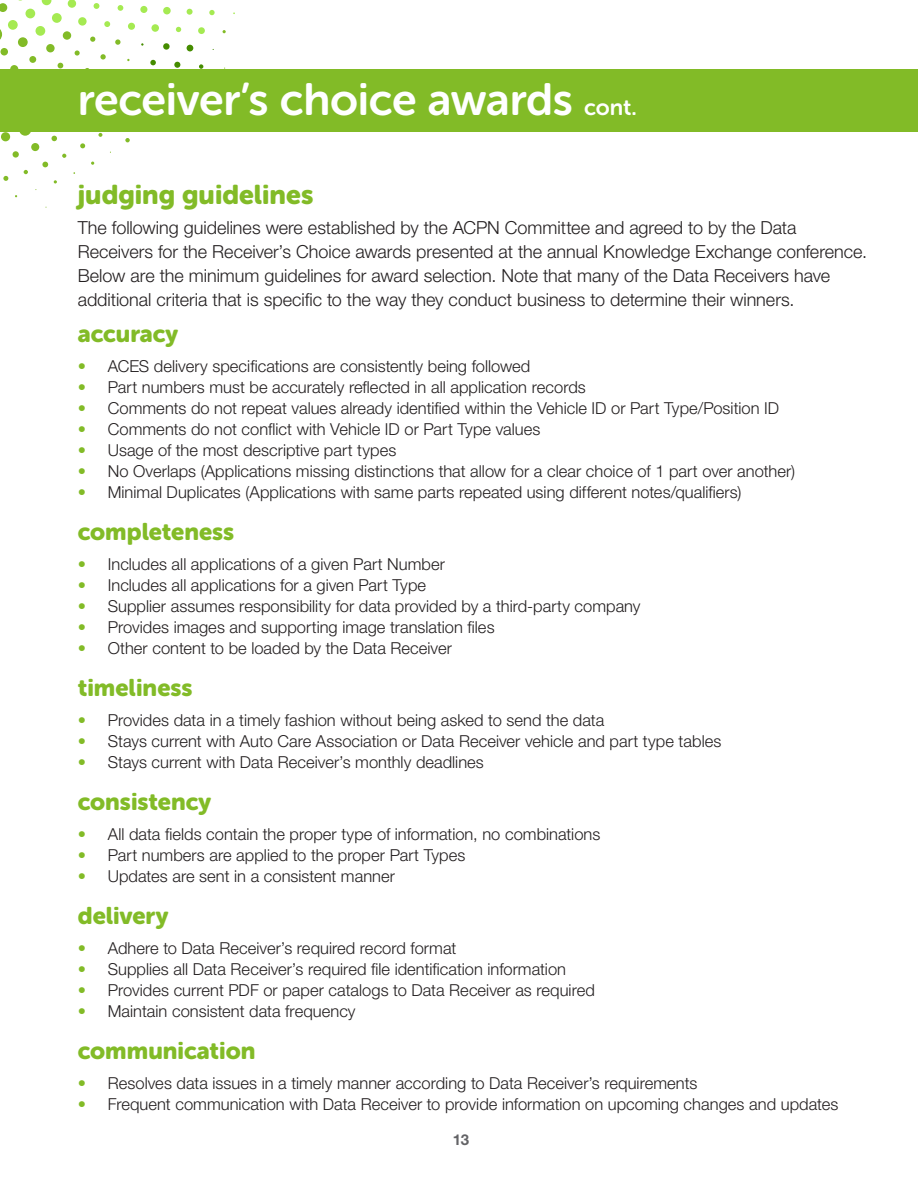
<style>
.page{position:relative;width:918px;height:1188px;background:#fff}
.page>*{position:absolute;margin:0;border:0;box-sizing:border-box;transform-origin:0 0}
.t1{font:45px "Museo Sans Rounded 700";letter-spacing:-.01em;color:#fff}
.body_copy{font:27px "Museo Sans Rounded 900";color:#82bb27}
.body_copy-2{font:24px "Museo Sans Rounded 900";color:#82bb27}
.body_copy-3{font:300 18px/24px "Helvetica Neue LT Std";color:#231f20}
.body_copy-4{font:300 16.5px "Helvetica Neue LT Std";color:#231f20}
.t2{font:700 15px "Helvetica Neue LT Std";color:#636366}
.s1{font-size:22.5px}
.s2{color:#82bb27}
</style>
<div class="page">
<div style="left:8px;top:20px;width:10px;height:10px;background:#a5ea52;border-radius:50%"></div>
<svg style="left:0;top:29px;width:2px;height:11px"></svg>
<svg style="left:52px;top:13px;width:10px;height:10px"></svg>
<div style="left:36px;top:26px;width:9px;height:10px;background:#a5ea52;border-radius:50%"></div>
<div style="left:18px;top:37px;width:10px;height:10px;background:#82bb27;border-radius:50%"></div>
<div style="left:0;top:48px;width:8px;height:8px;background:#82bb27;border-radius:50%"></div>
<svg style="left:94px;top:3px;width:5px;height:6px"></svg>
<div style="left:78px;top:17px;width:9px;height:9px;background:#a5ea52;border-radius:50%"></div>
<div style="left:63px;top:31px;width:8px;height:9px;background:#82bb27;border-radius:50%"></div>
<div style="left:46px;top:44px;width:9px;height:8px;background:#82bb27;border-radius:50%"></div>
<div style="left:29px;top:56px;width:7px;height:7px;background:#82bb27;border-radius:50%"></div>
<div style="left:10px;top:65px;width:8px;height:8px;background:#82bb27;border-radius:50%"></div>
<svg style="left:118px;top:5px;width:5px;height:6px"></svg>
<svg style="left:104px;top:21px;width:6px;height:6px"></svg>
<svg style="left:90px;top:37px;width:5px;height:5px"></svg>
<svg style="left:75px;top:50px;width:5px;height:6px"></svg>
<svg style="left:58px;top:63px;width:5px;height:5px"></svg>
<div style="left:140px;top:6px;width:7px;height:7px;background:#a5ea52;border-radius:50%"></div>
<div style="left:128px;top:23px;width:7px;height:7px;background:#a5ea52;border-radius:50%"></div>
<svg style="left:115px;top:39px;width:6px;height:6px"></svg>
<svg style="left:100px;top:54px;width:6px;height:6px"></svg>
<div style="left:163px;top:7px;width:8px;height:7px;background:#a5ea52;border-radius:50%"></div>
<div style="left:151px;top:24px;width:8px;height:8px;background:#a5ea52;border-radius:50%"></div>
<div style="left:19px;top:124px;width:12px;height:12px;background:#82bb27;border-radius:50%"></div>
<div style="left:1px;top:132px;width:9px;height:9px;background:#82bb27;border-radius:50%"></div>
<svg style="left:187px;top:9px;width:6px;height:6px"></svg>
<svg style="left:176px;top:27px;width:5px;height:5px"></svg>
<svg style="left:163px;top:43px;width:7px;height:7px"></svg>
<svg style="left:150px;top:60px;width:6px;height:5px"></svg>
<svg style="left:52px;top:136px;width:5px;height:5px"></svg>
<div style="left:31px;top:143px;width:8px;height:8px;background:#82bb27;border-radius:50%"></div>
<div style="left:13px;top:151px;width:6px;height:7px;background:#82bb27;border-radius:50%"></div>
<svg style="left:209px;top:10px;width:6px;height:5px"></svg>
<div style="left:198px;top:27px;width:7px;height:7px;background:#a5ea52;border-radius:50%"></div>
<svg style="left:187px;top:45px;width:6px;height:6px"></svg>
<svg style="left:174px;top:62px;width:6px;height:6px"></svg>
<svg style="left:98px;top:133px;width:4px;height:4px"></svg>
<svg style="left:80px;top:143px;width:5px;height:5px"></svg>
<svg style="left:62px;top:154px;width:4px;height:4px"></svg>
<svg style="left:42px;top:162px;width:6px;height:5px"></svg>
<svg style="left:24px;top:170px;width:4px;height:4px"></svg>
<svg style="left:3px;top:176px;width:5px;height:5px"></svg>
<svg style="left:199px;top:64px;width:4px;height:5px"></svg>
<svg style="left:125px;top:138px;width:5px;height:4px"></svg>
<svg style="left:54px;top:180px;width:3px;height:4px"></svg>
<svg style="left:0;top:0;width:82px;height:21px"></svg>
<div style="left:0;top:69px;width:918px;height:63px;background:#82bb27"></div>
<p class="t1" style="left:78px;top:75px;width:561px">receiver’s choice awards <span class="s1">cont.</span></p>
<p class="body_copy" style="left:78px;top:179px;width:237px">judging guidelines</p>
<p class="body_copy-3" style="left:78px;top:215px;width:791px">The following guidelines were established by the ACPN Committee and agreed to by the Data Receivers for the Receiver’s Choice awards presented at the annual Knowledge Exchange conference.<br>Below are the minimum guidelines for award selection. Note that many of the Data Receivers have additional criteria that is specific to the way they conduct business to determine their winners.</p>
<p class="body_copy-2" style="left:78px;top:320px;width:102px">accuracy</p>
<p class="body_copy-4" style="left:78px;top:356px;width:454px"><span class="s2">•</span> ACES delivery specifications are consistently being followed</p>
<p class="body_copy-4" style="left:78px;top:377px;width:510px"><span class="s2">•</span> Part numbers must be accurately reflected in all application records</p>
<p class="body_copy-4" style="left:78px;top:398px;width:703px"><span class="s2">•</span> Comments do not repeat values already identified within the Vehicle ID or Part Type/Position ID</p>
<p class="body_copy-4" style="left:78px;top:419px;width:464px"><span class="s2">•</span> Comments do not conflict with Vehicle ID or Part Type values</p>
<p class="body_copy-4" style="left:78px;top:440px;width:320px"><span class="s2">•</span> Usage of the most descriptive part types</p>
<p class="body_copy-4" style="left:78px;top:461px;width:719px"><span class="s2">•</span> No Overlaps (Applications missing distinctions that allow for a clear choice of 1 part over another)</p>
<p class="body_copy-4" style="left:78px;top:482px;width:665px"><span class="s2">•</span> Minimal Duplicates (Applications with same parts repeated using different notes/qualifiers)</p>
<p class="body_copy-2" style="left:78px;top:518px;width:158px">completeness</p>
<p class="body_copy-4" style="left:78px;top:554px;width:369px"><span class="s2">•</span> Includes all applications of a given Part Number</p>
<p class="body_copy-4" style="left:78px;top:575px;width:350px"><span class="s2">•</span> Includes all applications for a given Part Type</p>
<p class="body_copy-4" style="left:78px;top:596px;width:564px"><span class="s2">•</span> Supplier assumes responsibility for data provided by a third-party company</p>
<p class="body_copy-4" style="left:78px;top:617px;width:418px"><span class="s2">•</span> Provides images and supporting image translation files</p>
<p class="body_copy-4" style="left:78px;top:638px;width:376px"><span class="s2">•</span> Other content to be loaded by the Data Receiver</p>
<p class="body_copy-2" style="left:78px;top:674px;width:116px">timeliness</p>
<p class="body_copy-4" style="left:78px;top:710px;width:528px"><span class="s2">•</span> Provides data in a timely fashion without being asked to send the data</p>
<p class="body_copy-4" style="left:78px;top:731px;width:645px"><span class="s2">•</span> Stays current with Auto Care Association or Data Receiver vehicle and part type tables</p>
<p class="body_copy-4" style="left:78px;top:752px;width:408px"><span class="s2">•</span> Stays current with Data Receiver’s monthly deadlines</p>
<p class="body_copy-2" style="left:78px;top:788px;width:135px">consistency</p>
<p class="body_copy-4" style="left:78px;top:824px;width:524px"><span class="s2">•</span> All data fields contain the proper type of information, no combinations</p>
<p class="body_copy-4" style="left:78px;top:845px;width:389px"><span class="s2">•</span> Part numbers are applied to the proper Part Types</p>
<p class="body_copy-4" style="left:78px;top:866px;width:319px"><span class="s2">•</span> Updates are sent in a consistent manner</p>
<p class="body_copy-2" style="left:78px;top:902px;width:92px">delivery</p>
<p class="body_copy-4" style="left:78px;top:938px;width:380px"><span class="s2">•</span> Adhere to Data Receiver’s required record format</p>
<p class="body_copy-4" style="left:78px;top:959px;width:490px"><span class="s2">•</span> Supplies all Data Receiver’s required file identification information</p>
<p class="body_copy-4" style="left:78px;top:980px;width:519px"><span class="s2">•</span> Provides current PDF or paper catalogs to Data Receiver as required</p>
<p class="body_copy-4" style="left:78px;top:1001px;width:279px"><span class="s2">•</span> Maintain consistent data frequency</p>
<p class="body_copy-2" style="left:78px;top:1037px;width:179px">communication</p>
<p class="body_copy-4" style="left:78px;top:1073px;width:621px"><span class="s2">•</span> Resolves data issues in a timely manner according to Data Receiver’s requirements</p>
<p class="body_copy-4" style="left:78px;top:1094px;width:762px"><span class="s2">•</span> Frequent communication with Data Receiver to provide information on upcoming changes and updates</p>
<p class="t2" style="left:453px;top:1130px;width:18px">13</p>
</div>
